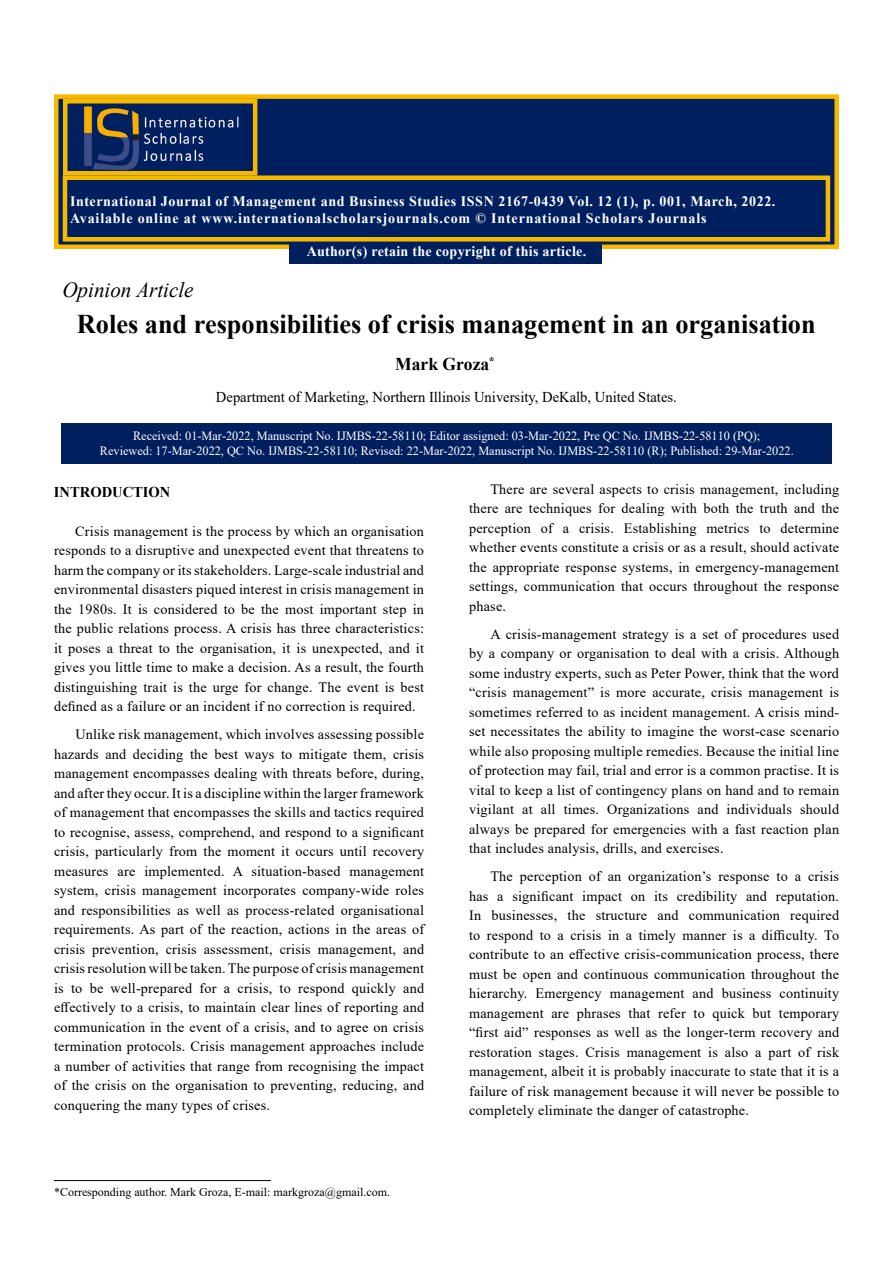
<style>
.page{position:relative;width:893px;height:1263px;background:#fff}
.page>*{position:absolute;margin:0;border:0;box-sizing:border-box;transform-origin:0 0}
.t1{font:700 27px "Times New Roman";color:#000}
.t2{font:italic 21.6px "Times New Roman";color:#000}
.t3{font:700 18px "Times New Roman";color:#000}
.t4{font:15px "Times New Roman";color:#000}
.t5{font:700 15px "Times New Roman";color:#000}
.t6{font:700 14.4px/17.2px "Times New Roman";letter-spacing:.06em;color:#fff}
.t7{font:700 14.4px "Times New Roman";letter-spacing:.02em;color:#fff}
.t8{font:14.25px/19.5px "Times New Roman";letter-spacing:.015em;color:#000;text-align:justify}
.t9{font:12.6px/15.1px "Times New Roman";color:#fff;text-align:center}
.t10{font:12px "Times New Roman";color:#000}
</style>
<div class="page">
<div style="left:54px;top:94px;width:785px;height:155px;background:#001f5f;border:4px solid #f5ba00"></div>
<div style="left:63px;top:176px;width:767px;height:66px;background:#001f5f;border:4px solid #f5ba00"></div>
<img style="left:84px;top:106px;width:155px;height:65px">
<div style="left:63px;top:99px;width:194px;height:77px;border:4px solid #f5ba00"></div>
<div style="left:289px;top:244px;width:313px;height:20px;background:#001f5f"></div>
<div style="left:61px;top:423px;width:771px;height:41px;background:#001f5f"></div>
<hr style="left:54px;top:1180px;width:217px;height:1px;background:#000">
<p class="t6" style="left:70px;top:192px;width:707px">International Journal of Management and Business Studies ISSN 2167-0439 Vol. 12 (1), p. 001, March, 2022.<br>Available online at www.internationalscholarsjournals.com © International Scholars Journals</p>
<p class="t7" style="left:307px;top:241px;width:281px">Author(s) retain the copyright of this article.</p>
<h2 class="t2" style="left:62px;top:275px;width:133px">Opinion Article</h2>
<h1 class="t1" style="left:77px;top:304px;width:740px">Roles and responsibilities of crisis management in an organisation</h1>
<p class="t3" style="left:395px;top:351px;width:101px">Mark Groza<sup>*</sup></p>
<p class="t4" style="left:216px;top:387px;width:462px">Department of Marketing, Northern Illinois University, DeKalb, United States.</p>
<p class="t9" style="left:100px;top:428px;width:695px">Received: 01-Mar-2022, Manuscript No. IJMBS-22-58110; Editor assigned: 03-Mar-2022, Pre QC No. IJMBS-22-58110 (PQ);<br>Reviewed: 17-Mar-2022, QC No. IJMBS-22-58110; Revised: 22-Mar-2022, Manuscript No. IJMBS-22-58110 (R); Published: 29-Mar-2022.</p>
<p class="t5" style="left:54px;top:481px;width:118px">INTRODUCTION</p>
<p class="t8" style="left:54px;top:521px;width:372px;text-indent:21px">Crisis management is the process by which an organisation responds to a disruptive and unexpected event that threatens to harm the company or its stakeholders. Large-scale industrial and environmental disasters piqued interest in crisis management in the 1980s. It is considered to be the most important step in the public relations process. A crisis has three characteristics: it poses a threat to the organisation, it is unexpected, and it gives you little time to make a decision. As a result, the fourth distinguishing trait is the urge for change. The event is best defined as a failure or an incident if no correction is required.</p>
<p class="t8" style="left:54px;top:724px;width:372px;text-indent:21px">Unlike risk management, which involves assessing possible hazards and deciding the best ways to mitigate them, crisis management encompasses dealing with threats before, during, and after they occur. It is a discipline within the larger framework of management that encompasses the skills and tactics required to recognise, assess, comprehend, and respond to a significant crisis, particularly from the moment it occurs until recovery measures are implemented. A situation-based management system, crisis management incorporates company-wide roles and responsibilities as well as process-related organisational requirements. As part of the reaction, actions in the areas of crisis prevention, crisis assessment, crisis management, and crisis resolution will be taken. The purpose of crisis management is to be well-prepared for a crisis, to respond quickly and effectively to a crisis, to maintain clear lines of reporting and communication in the event of a crisis, and to agree on crisis termination protocols. Crisis management approaches include a number of activities that range from recognising the impact of the crisis on the organisation to preventing, reducing, and conquering the many types of crises.</p>
<p class="t8" style="left:469px;top:479px;width:372px;text-indent:21px">There are several aspects to crisis management, including there are techniques for dealing with both the truth and the perception of a crisis. Establishing metrics to determine whether events constitute a crisis or as a result, should activate the appropriate response systems, in emergency-management settings, communication that occurs throughout the response phase.</p>
<p class="t8" style="left:469px;top:624px;width:372px;text-indent:21px">A crisis-management strategy is a set of procedures used by a company or organisation to deal with a crisis. Although some industry experts, such as Peter Power, think that the word “crisis management” is more accurate, crisis management is sometimes referred to as incident management. A crisis mind&shy;set necessitates the ability to imagine the worst-case scenario while also proposing multiple remedies. Because the initial line of protection may fail, trial and error is a common practise. It is vital to keep a list of contingency plans on hand and to remain vigilant at all times. Organizations and individuals should always be prepared for emergencies with a fast reaction plan that includes analysis, drills, and exercises.</p>
<p class="t8" style="left:469px;top:866px;width:372px;text-indent:21px">The perception of an organization’s response to a crisis has a significant impact on its credibility and reputation.<br>In businesses, the structure and communication required to respond to a crisis in a timely manner is a difficulty. To contribute to an effective crisis-communication process, there must be open and continuous communication throughout the hierarchy. Emergency management and business continuity management are phrases that refer to quick but temporary “first aid” responses as well as the longer-term recovery and restoration stages. Crisis management is also a part of risk management, albeit it is probably inaccurate to state that it is a failure of risk management because it will never be possible to completely eliminate the danger of catastrophe.</p>
<p class="t10" style="left:54px;top:1184px;width:337px">*Corresponding author. Mark Groza, E-mail: markgroza@gmail.com.</p>
</div>
